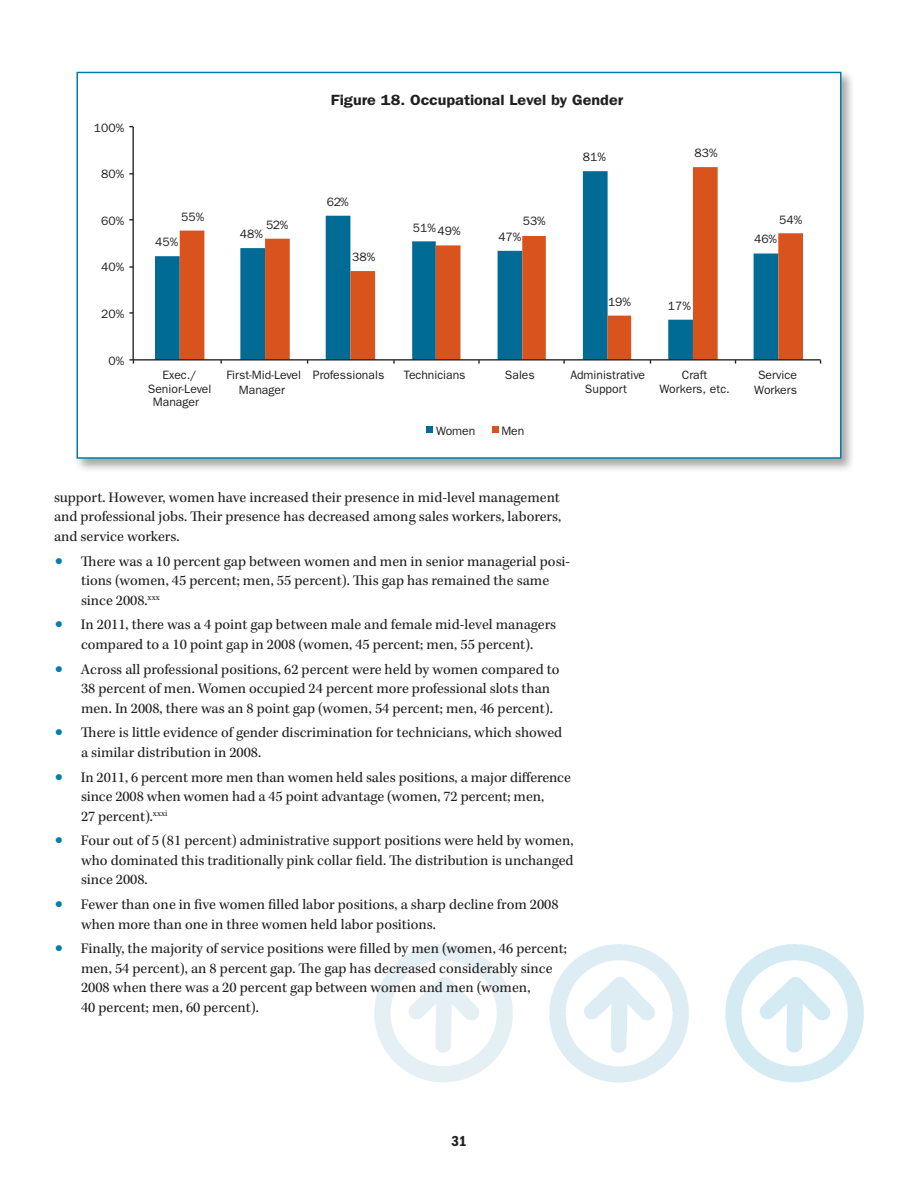
<style>
.page{position:relative;width:918px;height:1188px;background:#fff}
.page>*{position:absolute;margin:0;border:0;box-sizing:border-box;transform-origin:0 0}
.Bullet_text{font:15px/19.5px "Kepler Std";color:#231f20}
.body_copy{font:15px/19.5px "Kepler Std";color:#231f20;text-align:justify}
.t1{font:600 15px "Franklin Got Cd ITC";color:#231f20}
.t2{font:600 14.85px "ITC Franklin Gothic Std";color:#231f20;scale:1.09 1}
.t3{font:12.15px/13.5px "Franklin Gothic";color:#231f20;text-align:center}
.s1{color:#007daf}
</style>
<div class="page">
<img style="left:374px;top:944px;width:139px;height:139px">
<img style="left:549px;top:944px;width:140px;height:139px">
<img style="left:725px;top:944px;width:139px;height:139px">
<div style="left:74px;top:69px;width:782px;height:404px;background:#231f20;opacity:.4"></div>
<div style="left:77px;top:72px;width:764px;height:386px;background:#fff"></div>
<svg style="left:155px;top:230px;width:25px;height:129px;fill:#006b95"></svg>
<svg style="left:180px;top:167px;width:623px;height:192px"></svg>
<hr style="left:132px;top:127px;width:2px;height:233px;background:#231f20">
<hr style="left:133px;top:359px;width:688px;height:2px;background:#231f20">
<svg style="left:129px;top:359px;width:5px;height:5px"></svg>
<svg style="left:426px;top:427px;width:6px;height:6px"></svg>
<svg style="left:493px;top:427px;width:6px;height:6px"></svg>
<div style="left:76px;top:72px;width:766px;height:387px;border:2px solid #007daf"></div>
<p class="t3" style="left:94px;top:121px;width:32px">100%</p>
<p class="t3" style="left:101px;top:167px;width:25px">80%</p>
<p class="t3" style="left:101px;top:214px;width:25px">60%</p>
<p class="t3" style="left:101px;top:261px;width:25px">40%</p>
<p class="t3" style="left:101px;top:307px;width:25px">20%</p>
<p class="t3" style="left:108px;top:354px;width:17px">0%</p>
<p class="t3" style="left:181px;top:210px;width:25px">55%</p>
<p class="t3" style="left:155px;top:235px;width:25px">45%</p>
<p class="t3" style="left:266px;top:218px;width:24px">52%</p>
<p class="t3" style="left:240px;top:227px;width:25px">48%</p>
<p class="t2" style="left:331px;top:91px;width:270px">Figure 18. Occupational Level by Gender</p>
<p class="t3" style="left:327px;top:195px;width:23px">62%</p>
<p class="t3" style="left:352px;top:250px;width:25px">38%</p>
<p class="t3" style="left:413px;top:221px;width:25px">51%</p>
<p class="t3" style="left:438px;top:224px;width:25px">49%</p>
<p class="t3" style="left:523px;top:214px;width:25px">53%</p>
<p class="t3" style="left:498px;top:231px;width:25px">47%</p>
<p class="t3" style="left:583px;top:150px;width:25px">81%</p>
<p class="t3" style="left:608px;top:295px;width:25px">19%</p>
<p class="t3" style="left:695px;top:146px;width:25px">83%</p>
<p class="t3" style="left:668px;top:300px;width:25px">17%</p>
<p class="t3" style="left:779px;top:213px;width:25px">54%</p>
<p class="t3" style="left:754px;top:232px;width:25px">46%</p>
<p class="t3" style="left:148px;top:369px;width:65px">Exec./<br>Senior-Level<br>Manager</p>
<p class="t3" style="left:226px;top:368px;width:76px;line-height:14.5px">First-Mid-Level<br>Manager</p>
<p class="t3" style="left:313px;top:369px;width:73px">Professionals</p>
<p class="t3" style="left:404px;top:369px;width:63px">Technicians</p>
<p class="t3" style="left:505px;top:369px;width:31px">Sales</p>
<p class="t3" style="left:570px;top:369px;width:76px">Administrative<br>Support</p>
<p class="t3" style="left:754px;top:368px;width:44px;line-height:14.5px">Service<br>Workers</p>
<p class="t3" style="left:436px;top:424px;width:41px">Women</p>
<p class="t3" style="left:501px;top:424px;width:25px">Men</p>
<p class="t3" style="left:659px;top:369px;width:72px">Craft<br>Workers, etc.</p>
<p class="body_copy" style="left:54px;top:488px;width:509px">support. However, women have increased their presence in mid-level management and professional jobs. Their presence has decreased among sales workers, laborers, and service workers.</p>
<p class="Bullet_text" style="left:81px;top:552px;width:491px;text-indent:-27px"><span class="s1">•</span> There was a 10 percent gap between women and men in senior managerial posi&shy;tions (women, 45 percent; men, 55 percent). This gap has remained the same since 2008.<sup>xxx</sup></p>
<p class="Bullet_text" style="left:54px;top:616px;width:504px;text-align:center"><span class="s1">•</span> In 2011, there was a 4 point gap between male and female mid-level managers compared to a 10 point gap in 2008 (women, 45 percent; men, 55 percent).</p>
<p class="Bullet_text" style="left:81px;top:660px;width:480px;text-indent:-27px"><span class="s1">•</span> Across all professional positions, 62 percent were held by women compared to<br>38 percent of men. Women occupied 24 percent more professional slots than men. In 2008, there was an 8 point gap (women, 54 percent; men, 46 percent).</p>
<p class="Bullet_text" style="left:81px;top:724px;width:483px;text-indent:-27px"><span class="s1">•</span> There is little evidence of gender discrimination for technicians, which showed a similar distribution in 2008.</p>
<p class="Bullet_text" style="left:81px;top:768px;width:491px;text-indent:-27px"><span class="s1">•</span> In 2011, 6 percent more men than women held sales positions, a major difference since 2008 when women had a 45 point advantage (women, 72 percent; men,<br>27 percent).<sup>xxxi</sup></p>
<p class="Bullet_text" style="left:81px;top:832px;width:494px;text-align:justify;text-indent:-27px"><span class="s1">•</span> Four out of 5 (81 percent) administrative support positions were held by women, who dominated this traditionally pink collar field. The distribution is unchanged since 2008.</p>
<p class="Bullet_text" style="left:81px;top:895px;width:479px;text-indent:-27px"><span class="s1">•</span> Fewer than one in five women filled labor positions, a sharp decline from 2008 when more than one in three women held labor positions.</p>
<p class="Bullet_text" style="left:81px;top:940px;width:487px;text-indent:-27px"><span class="s1">•</span> Finally, the majority of service positions were filled by men (women, 46 percent; men, 54 percent), an 8 percent gap. The gap has decreased considerably since 2008 when there was a 20 percent gap between women and men (women,<br>40 percent; men, 60 percent).</p>
<p class="t1" style="left:452px;top:1132px;width:16px">31</p>
</div>
